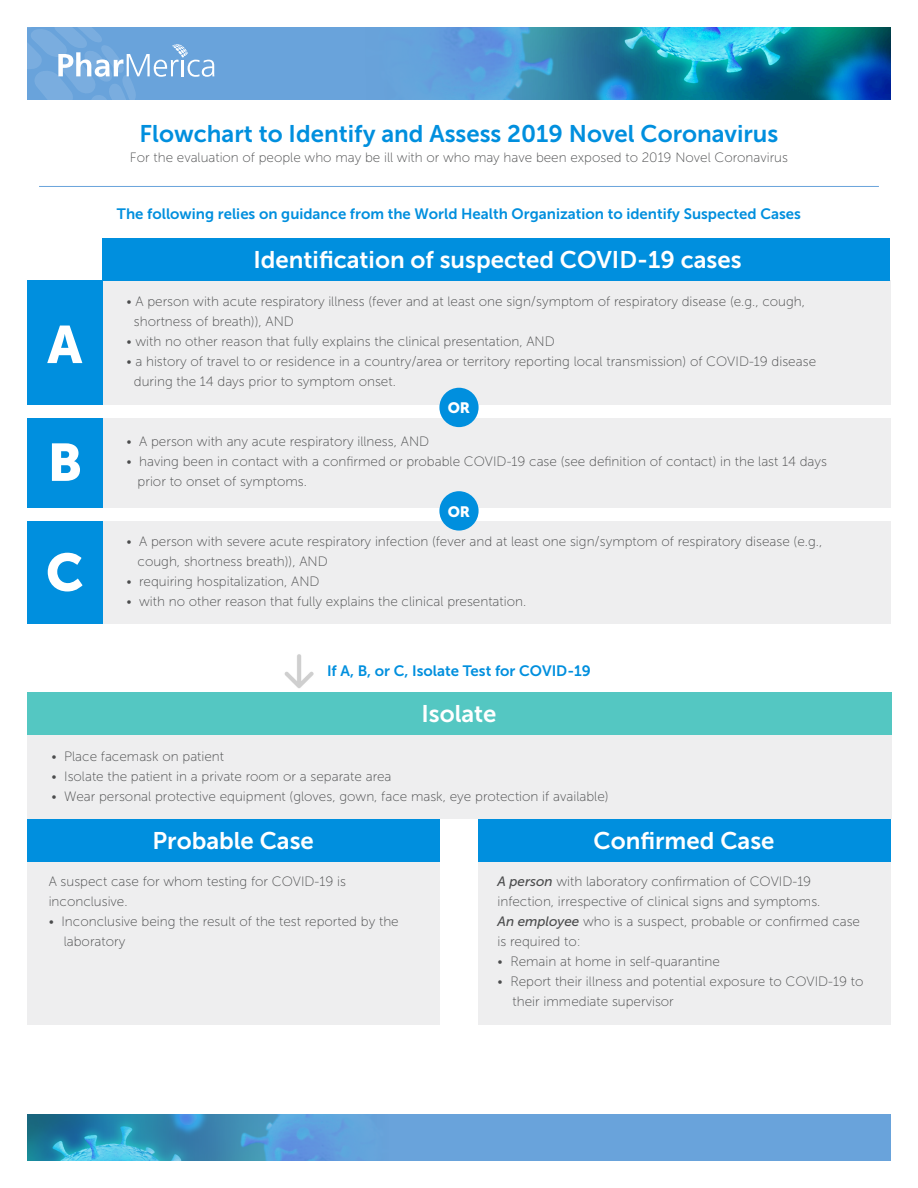
<style>
.page{position:relative;width:918px;height:1188px;background:#fff}
.page>*{position:absolute;margin:0;border:0;box-sizing:border-box;transform-origin:0 0}
.t1{font:52.5px "Museo Sans 900";color:#fff}
.t2{font:24px "Museo Sans 700";color:#fff}
.t3{font:24px "Museo Sans 700";color:#008fde}
.t4{font:15px "Museo Sans 700";color:#008fde}
.t5{font:15px "Museo Sans 900";color:#fff}
.t6{font:13.5px/20px "Museo Sans 100";color:#4b4c4d}
.s1{font-family:"Museo Sans 500";font-style:italic}
</style>
<div class="page">
<div style="left:27px;top:27px;width:864px;height:73px;background:#69a3db"></div>
<img style="left:441px;top:27px;width:450px;height:73px">
<svg style="left:27px;top:27px;width:187px;height:73px"></svg>
<div style="left:27px;top:1115px;width:864px;height:46px;background:#69a3db"></div>
<img style="left:27px;top:1115px;width:324px;height:46px">
<hr style="left:39px;top:186px;width:840px;height:1px;background:#69a3db">
<div style="left:103px;top:280px;width:788px;height:125px;background:#eeeeef"></div>
<div style="left:27px;top:735px;width:865px;height:84px;background:#eeeeef"></div>
<div style="left:27px;top:861px;width:412px;height:164px;background:#eeeeef"></div>
<div style="left:478px;top:861px;width:412px;height:164px;background:#eeeeef"></div>
<div style="left:103px;top:418px;width:788px;height:90px;background:#eeeeef"></div>
<div style="left:103px;top:521px;width:788px;height:103px;background:#eeeeef"></div>
<div style="left:103px;top:238px;width:787px;height:43px;background:#008fde"></div>
<div style="left:27px;top:819px;width:412px;height:42px;background:#008fde"></div>
<div style="left:478px;top:819px;width:412px;height:42px;background:#008fde"></div>
<div style="left:27px;top:692px;width:864px;height:43px;background:#54c7c2"></div>
<div style="left:27px;top:281px;width:76px;height:124px;background:#008fde"></div>
<div style="left:27px;top:418px;width:76px;height:90px;background:#008fde"></div>
<div style="left:27px;top:521px;width:76px;height:103px;background:#008fde"></div>
<div style="left:439px;top:388px;width:40px;height:39px;background:#008fde;border-radius:50%"></div>
<div style="left:439px;top:491px;width:40px;height:40px;background:#008fde;border-radius:50%"></div>
<img style="left:284px;top:654px;width:30px;height:34px">
<p class="t3" style="left:140px;top:120px;width:640px">Flowchart to Identify and Assess 2019 Novel Coronavirus</p>
<p class="t6" style="left:130px;top:148px;width:660px">For the evaluation of people who may be ill with or who may have been exposed to 2019 Novel Coronavirus</p>
<p class="t4" style="left:117px;top:205px;width:686px">The following relies on guidance from the World Health Organization to identify Suspected Cases</p>
<p class="t1" style="left:47px;top:315px;width:36px">A</p>
<p class="t1" style="left:48px;top:433px;width:36px">B</p>
<p class="t1" style="left:46px;top:543px;width:39px">C</p>
<p class="t2" style="left:254px;top:246px;width:490px">Identification of suspected COVID-19 cases</p>
<p class="t6" style="left:126px;top:292px;width:680px">• A person with acute respiratory illness (fever and at least one sign/symptom of respiratory disease (e.g., cough,</p>
<p class="t6" style="left:134px;top:312px;width:162px">shortness of breath)), AND</p>
<p class="t6" style="left:126px;top:332px;width:430px">• with no other reason that fully explains the clinical presentation, AND</p>
<p class="t6" style="left:126px;top:351px;width:691px">• a history of travel to or residence in a country/area or territory reporting local transmission) of COVID-19 disease</p>
<p class="t6" style="left:134px;top:371px;width:264px">during the 14 days prior to symptom onset.</p>
<p class="t5" style="left:448px;top:399px;width:24px">OR</p>
<p class="t6" style="left:126px;top:431px;width:304px">• A person with any acute respiratory illness, AND</p>
<p class="t6" style="left:126px;top:451px;width:702px">• having been in contact with a confirmed or probable COVID-19 case (see definition of contact) in the last 14 days</p>
<p class="t6" style="left:138px;top:471px;width:171px">prior to onset of symptoms.</p>
<p class="t5" style="left:448px;top:503px;width:24px">OR</p>
<p class="t6" style="left:126px;top:532px;width:697px">• A person with severe acute respiratory infection (fever and at least one sign/symptom of respiratory disease (e.g.,</p>
<p class="t6" style="left:138px;top:552px;width:192px">cough, shortness breath)), AND</p>
<p class="t6" style="left:126px;top:572px;width:195px">• requiring hospitalization, AND</p>
<p class="t6" style="left:126px;top:592px;width:401px">• with no other reason that fully explains the clinical presentation.</p>
<p class="t4" style="left:327px;top:663px;width:265px">If A, B, or C, Isolate Test for COVID-19</p>
<p class="t2" style="left:421px;top:700px;width:77px">Isolate</p>
<p class="t6" style="left:51px;top:747px;width:174px">• Place facemask on patient</p>
<p class="t6" style="left:51px;top:767px;width:342px">• Isolate the patient in a private room or a separate area</p>
<p class="t6" style="left:51px;top:786px;width:559px">• Wear personal protective equipment (gloves, gown, face mask, eye protection if available)</p>
<p class="t2" style="left:153px;top:827px;width:163px">Probable Case</p>
<p class="t2" style="left:594px;top:827px;width:182px">Confirmed Case</p>
<p class="t6" style="left:49px;top:872px;width:299px">A suspect case for whom testing for COVID-19 is inconclusive.</p>
<p class="t6" style="left:49px;top:912px;width:352px">• Inconclusive being the result of the test reported by the</p>
<p class="t6" style="left:64px;top:932px;width:63px">laboratory</p>
<p class="t6" style="left:498px;top:872px;width:324px"><span class="s1">A person</span> with laboratory confirmation of COVID-19 infection, irrespective of clinical signs and symptoms.</p>
<p class="t6" style="left:498px;top:912px;width:364px"><span class="s1">An employee</span> who is a suspect, probable or confirmed case is required to:</p>
<p class="t6" style="left:498px;top:952px;width:224px">• Remain at home in self-quarantine</p>
<p class="t6" style="left:498px;top:972px;width:367px">• Report their illness and potential exposure to COVID-19 to</p>
<p class="t6" style="left:513px;top:992px;width:163px">their immediate supervisor</p>
</div>
